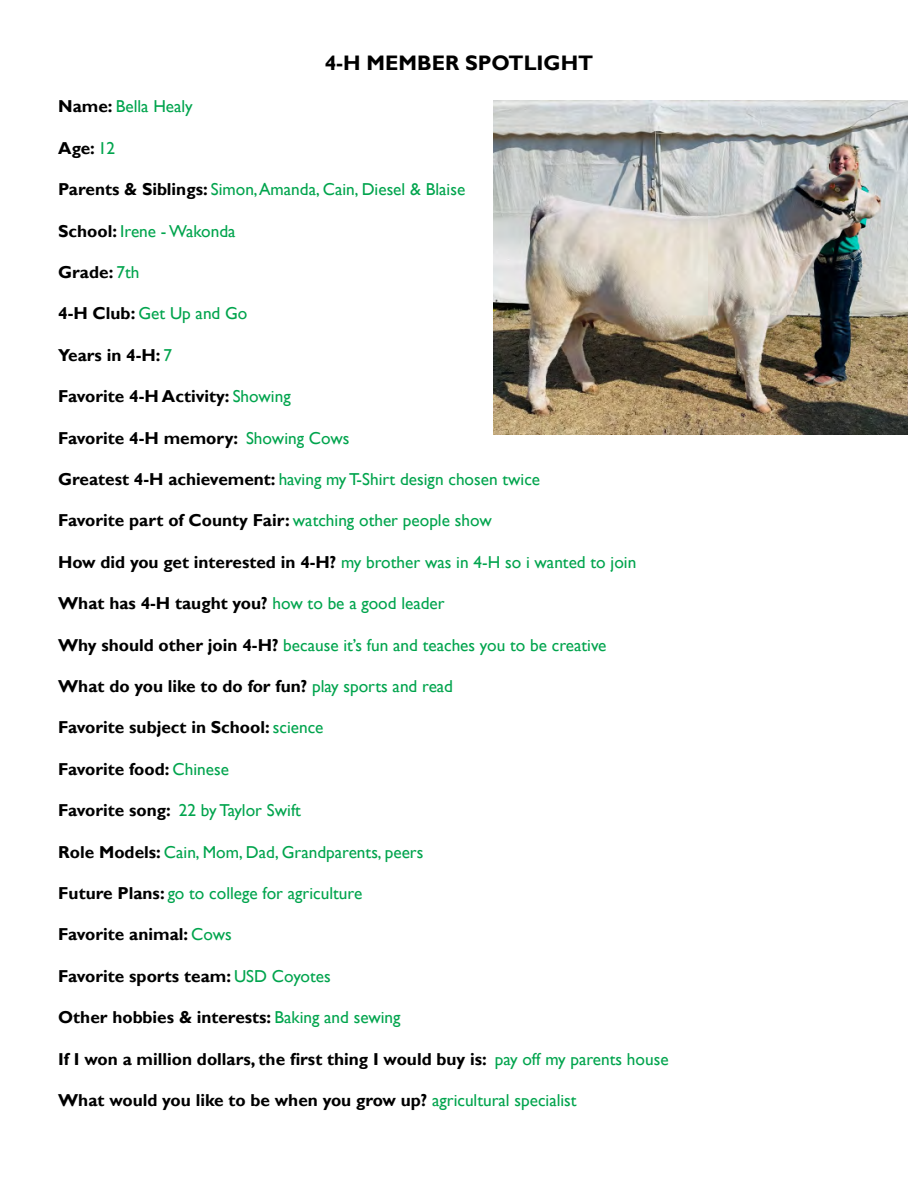
<style>
.page{position:relative;width:918px;height:1188px;background:#fff}
.page>*{position:absolute;margin:0;border:0;box-sizing:border-box;transform-origin:0 0}
.t1{font:700 21px "Gill Sans";color:#000}
.t2{font:700 17.25px "Gill Sans";color:#000}
.t3{font:17.25px "Gill Sans";color:#00a44d}
.s1{font-weight:700;color:#000}
.s2{font-weight:400;color:#00a44d}
</style>
<div class="page">
<img style="left:493px;top:101px;width:415px;height:334px">
<p class="t1" style="left:325px;top:50px;width:270px">4-H Member Spotlight</p>
<p class="t3" style="left:58px;top:96px;width:136px"><span class="s1">Name:</span> Bella Healy</p>
<p class="t2" style="left:58px;top:138px;width:59px">Age: <span class="s2">12</span></p>
<p class="t3" style="left:58px;top:179px;width:409px"><span class="s1">Parents &amp; Siblings:</span> Simon, Amanda, Cain, Diesel &amp; Blaise</p>
<p class="t3" style="left:58px;top:221px;width:179px"><span class="s1">School:</span> Irene - Wakonda</p>
<p class="t2" style="left:58px;top:262px;width:83px">Grade: <span class="s2">7th</span></p>
<p class="t3" style="left:58px;top:303px;width:191px"><span class="s1">4-H Club:</span> Get Up and Go</p>
<p class="t2" style="left:58px;top:345px;width:116px">Years in 4-H: <span class="s2">7</span></p>
<p class="t2" style="left:58px;top:386px;width:234px">Favorite 4-H Activity: <span class="s2">Showing</span></p>
<p class="t2" style="left:58px;top:427px;width:293px">Favorite 4-H memory: <span class="s2">Showing Cows</span></p>
<p class="t3" style="left:58px;top:469px;width:484px"><span class="s1">Greatest 4-H achievement:</span> having my T-Shirt design chosen twice</p>
<p class="t2" style="left:58px;top:510px;width:435px">Favorite part of County Fair: <span class="s2">watching other people show</span></p>
<p class="t3" style="left:58px;top:552px;width:580px"><span class="s1">How did you get interested in 4-H?</span> my brother was in 4-H so i wanted to join</p>
<p class="t2" style="left:58px;top:593px;width:388px">What has 4-H taught you? <span class="s2">how to be a good leader</span></p>
<p class="t3" style="left:58px;top:635px;width:550px"><span class="s1">Why should other join 4-H?</span> because it’s fun and teaches you to be creative</p>
<p class="t2" style="left:58px;top:676px;width:396px">What do you like to do for fun? <span class="s2">play sports and read</span></p>
<p class="t2" style="left:58px;top:717px;width:267px">Favorite subject in School: <span class="s2">science</span></p>
<p class="t2" style="left:58px;top:759px;width:172px">Favorite food: <span class="s2">Chinese</span></p>
<p class="t3" style="left:58px;top:800px;width:244px"><span class="s1">Favorite song:</span> 22 by Taylor Swift</p>
<p class="t3" style="left:58px;top:842px;width:367px"><span class="s1">Role Models:</span> Cain, Mom, Dad, Grandparents, peers</p>
<p class="t3" style="left:58px;top:883px;width:306px"><span class="s1">Future Plans:</span> go to college for agriculture</p>
<p class="t2" style="left:58px;top:924px;width:175px">Favorite animal: <span class="s2">Cows</span></p>
<p class="t2" style="left:58px;top:966px;width:274px">Favorite sports team: <span class="s2">USD Coyotes</span></p>
<p class="t2" style="left:58px;top:1007px;width:344px">Other hobbies &amp; interests: <span class="s2">Baking and sewing</span></p>
<p class="t2" style="left:58px;top:1048px;width:612px">If I won a million dollars, the first thing I would buy is: <span class="s2">pay off my parents house</span></p>
<p class="t2" style="left:58px;top:1090px;width:520px">What would you like to be when you grow up? <span class="s2">agricultural specialist</span></p>
</div>
